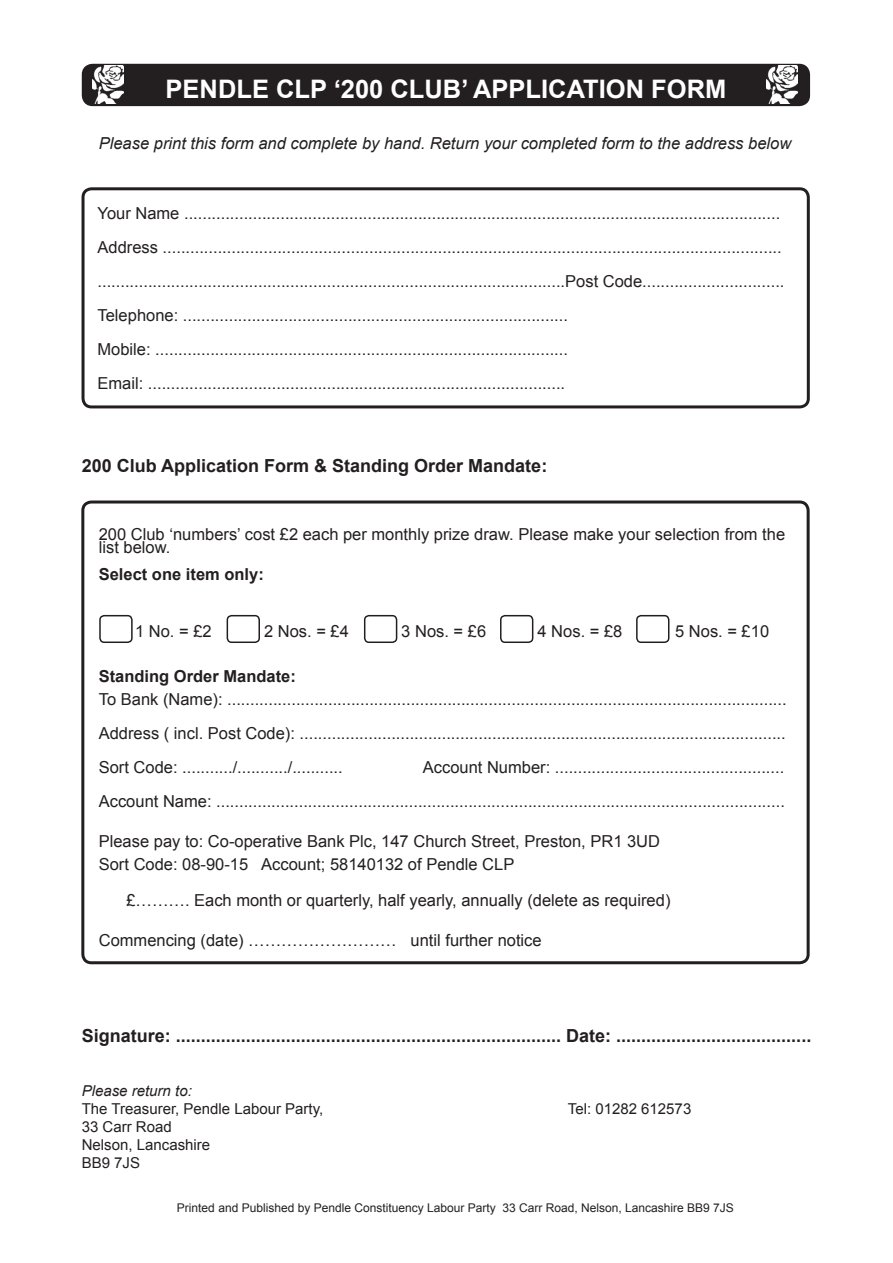
<style>
.page{position:relative;width:893px;height:1263px;background:#fff}
.page>*{position:absolute;margin:0;border:0;box-sizing:border-box;transform-origin:0 0}
.t1{font:700 25.5px "Arial";color:#fff}
.t2{font:700 18px "Arial";color:#231f20}
.t3{font:16.5px/34px "Arial";color:#231f20}
.t4{font:italic 16.5px "Arial";color:#231f20}
.t5{font:700 16.5px "Arial";color:#231f20}
.t6{font:15px/18px "Arial";color:#231f20}
.t7{font:italic 15px "Arial";color:#231f20}
.t8{font:12px "Arial";color:#231f20}
</style>
<div class="page">
<div style="left:81px;top:500px;width:729px;height:464px;border:3px solid #231f20;border-radius:9px"></div>
<div style="left:84px;top:66px;width:724px;height:38px;background:#231f20;border-radius:9px"></div>
<div style="left:82px;top:64px;width:728px;height:42px;border:4px solid #231f20;border-radius:9px"></div>
<div style="left:364px;top:615px;width:33px;height:28px;border:2px solid #231f20;border-radius:4px"></div>
<div style="left:227px;top:615px;width:33px;height:28px;border:2px solid #231f20;border-radius:4px"></div>
<div style="left:99px;top:615px;width:34px;height:28px;border:2px solid #231f20;border-radius:4px"></div>
<div style="left:500px;top:615px;width:33px;height:28px;border:2px solid #231f20;border-radius:4px"></div>
<div style="left:636px;top:615px;width:33px;height:28px;border:2px solid #231f20;border-radius:4px"></div>
<img style="left:92px;top:66px;width:32px;height:38px">
<img style="left:766px;top:66px;width:32px;height:38px">
<div style="left:82px;top:187px;width:728px;height:221px;border:3px solid #231f20;border-radius:9px"></div>
<h1 class="t1" style="left:166px;top:72px;width:562px">PENDLE CLP ‘200 CLUB’ APPLICATION FORM</h1>
<p class="t4" style="left:99px;top:133px;width:694px">Please print this form and complete by hand. Return your completed form to the address below</p>
<p class="t3" style="left:98px;top:196px;width:688px">Your Name ..................................................................................................................................<br>Address ....................................................................................................................................... ......................................................................................................Post Code...............................<br>Telephone: ....................................................................................<br>Mobile: ..........................................................................................<br>Email: ...........................................................................................</p>
<p class="t2" style="left:82px;top:454px;width:467px">200 Club Application Form &amp; Standing Order Mandate:</p>
<p class="t3" style="left:99px;top:527px;width:688px;line-height:13.4px">200 Club ‘numbers’ cost £2 each per monthly prize draw. Please make your selection from the list below.</p>
<p class="t5" style="left:99px;top:564px;width:167px">Select one item only:</p>
<p class="t3" style="left:135px;top:614px;width:78px">1 No. = £2</p>
<p class="t3" style="left:264px;top:614px;width:86px">2 Nos. = £4</p>
<p class="t3" style="left:401px;top:614px;width:86px">3 Nos. = £6</p>
<p class="t3" style="left:538px;top:614px;width:86px">4 Nos. = £8</p>
<p class="t3" style="left:675px;top:614px;width:96px">5 Nos. = £10</p>
<p class="t5" style="left:99px;top:666px;width:199px">Standing Order Mandate:</p>
<p class="t3" style="left:99px;top:683px;width:689px;text-align:justify">To Bank (Name): ..........................................................................................................................<br>Address ( incl. Post Code): ..........................................................................................................<br>Sort Code: .........../.........../...........</p>
<p class="t3" style="left:99px;top:751px;width:688px;text-align:right">Account Number: ..................................................<br>Account Name: ............................................................................................................................</p>
<p class="t3" style="left:99px;top:830px;width:563px;line-height:22.8px">Please pay to: Co-operative Bank Plc, 147 Church Street, Preston, PR1 3UD<br>Sort Code: 08-90-15 Account; 58140132 of Pendle CLP</p>
<p class="t3" style="left:126px;top:884px;width:546px">£………. Each month or quarterly, half yearly, annually (delete as required)</p>
<p class="t3" style="left:99px;top:923px;width:444px">Commencing (date) ……………………… until further notice</p>
<p class="t2" style="left:82px;top:1024px;width:731px">Signature: ............................................................................. Date: .......................................</p>
<p class="t7" style="left:82px;top:1081px;width:112px">Please return to:</p>
<p class="t6" style="left:82px;top:1100px;width:243px">The Treasurer, Pendle Labour Party,</p>
<p class="t6" style="left:568px;top:1100px;width:125px">Tel: 01282 612573</p>
<p class="t6" style="left:82px;top:1118px;width:130px">33 Carr Road<br>Nelson, Lancashire<br>BB9 7JS</p>
<p class="t8" style="left:177px;top:1200px;width:558px">Printed and Published by Pendle Constituency Labour Party 33 Carr Road, Nelson, Lancashire BB9 7JS</p>
</div>
